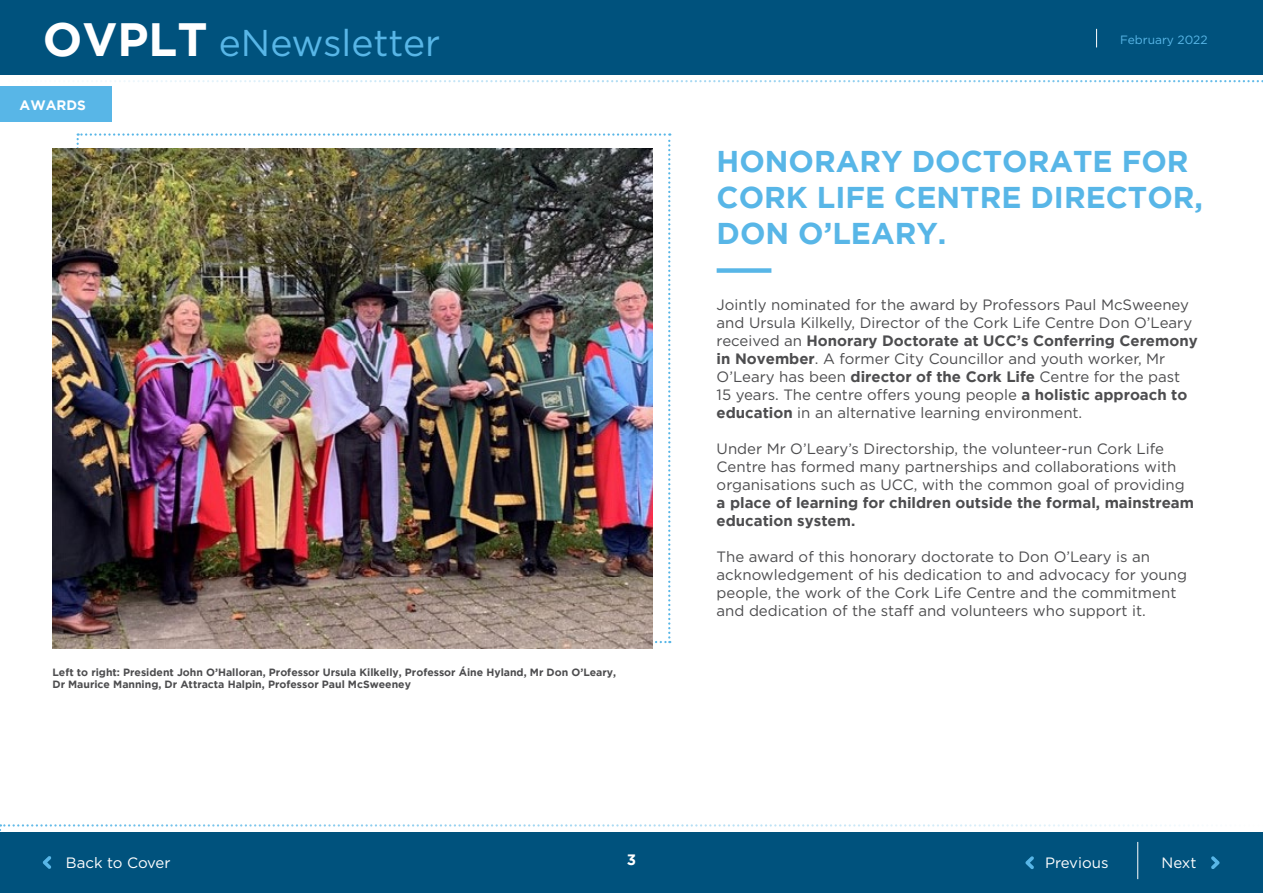
<style>
.page{position:relative;width:1263px;height:893px;background:#fff}
.page>*{position:absolute;margin:0;border:0;box-sizing:border-box;transform-origin:0 0}
.t1{font:700 46.65px "Gotham";color:#fff}
.t2{font:37.35px "Gotham";color:#58b6e7}
.t3{font:700 30px/36px "Gotham";color:#58b6e7}
.t4{font:15px/18px "Gotham";color:#4d4d4f}
.t5{font:700 15px/18px "Gotham";color:#4d4d4f}
.t6{font:15px "Gotham";color:#fff}
.t7{font:700 15px "Gotham";color:#fff}
.t8{font:700 13.65px "Gotham";color:#fff}
.t9{font:12px "Gotham";color:#58b6e7}
.t10{font:700 10.5px/12.6px "Gotham";color:#4d4d4f}
.s1{font-weight:700}
</style>
<div class="page">
<svg style="left:0;top:824px;width:1263px;height:69px;background:#1d668c"></svg>
<svg style="left:7px;top:0;width:1256px;height:82px;background:#156088"></svg>
<svg style="left:77px;top:133px;width:593px;height:510px"></svg>
<img style="left:52px;top:149px;width:601px;height:499px">
<div style="left:717px;top:268px;width:54px;height:5px;background:#58b6e7"></div>
<div style="left:0;top:86px;width:111px;height:36px;background:#58b6e7"></div>
<h1 class="t1" style="left:43px;top:15px;width:166px">OVPLT</h1>
<h2 class="t2" style="left:219px;top:19px;width:223px">eNewsletter</h2>
<p class="t8" style="left:20px;top:98px;width:68px">AWARDS</p>
<p class="t10" style="left:52px;top:666px;width:565px">Left to right: President John O’Halloran, Professor Ursula Kilkelly, Professor Áine Hyland, Mr Don O’Leary,<br>Dr Maurice Manning, Dr Attracta Halpin, Professor Paul McSweeney</p>
<p class="t9" style="left:1120px;top:32px;width:89px">February 2022</p>
<h3 class="t3" style="left:717px;top:143px;width:488px">HONORARY DOCTORATE FOR<br>CORK LIFE CENTRE DIRECTOR,<br>DON O’LEARY.</h3>
<p class="t4" style="left:717px;top:295px;width:483px">Jointly nominated for the award by Professors Paul McSweeney and Ursula Kilkelly, Director of the Cork Life Centre Don O’Leary received an <span class="s1">Honorary Doctorate at UCC’s Conferring Ceremony in November</span>. A former City Councillor and youth worker, Mr O’Leary has been <span class="s1">director of the Cork Life</span> Centre for the past 15 years. The centre offers young people <span class="s1">a holistic approach to education</span> in an alternative learning environment.</p>
<p class="t4" style="left:717px;top:439px;width:469px">Under Mr O’Leary’s Directorship, the volunteer-run Cork Life<br>Centre has formed many partnerships and collaborations with organisations such as UCC, with the common goal of providing</p>
<p class="t5" style="left:717px;top:493px;width:479px">a place of learning for children outside the formal, mainstream education system.</p>
<p class="t4" style="left:717px;top:547px;width:472px">The award of this honorary doctorate to Don O’Leary is an acknowledgement of his dedication to and advocacy for young people, the work of the Cork Life Centre and the commitment and dedication of the staff and volunteers who support it.</p>
<p class="t6" style="left:66px;top:853px;width:106px">Back to Cover</p>
<p class="t7" style="left:627px;top:852px;width:11px">3</p>
<p class="t6" style="left:1045px;top:853px;width:65px">Previous</p>
<p class="t6" style="left:1161px;top:853px;width:36px">Next</p>
</div>
